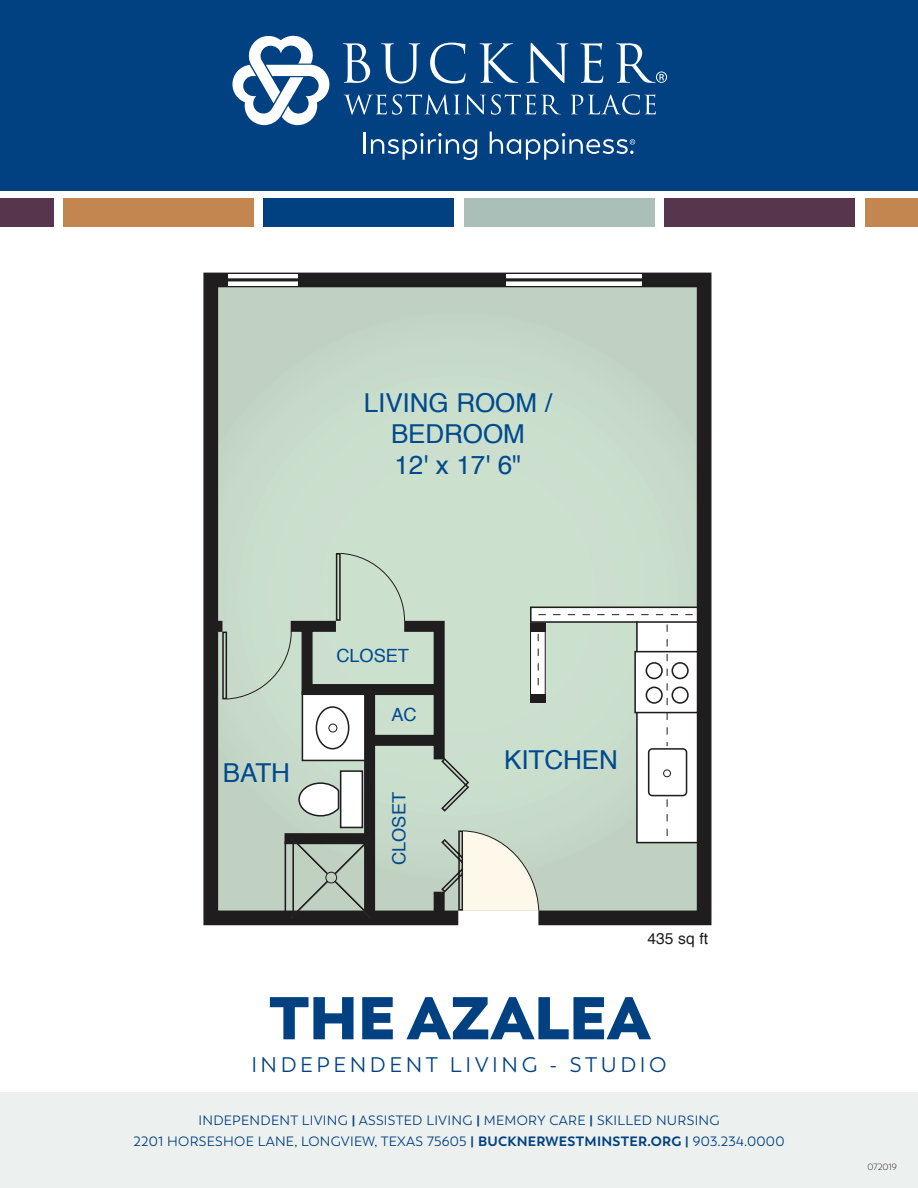
<style>
.page{position:relative;width:918px;height:1188px;background:#fff}
.page>*{position:absolute;margin:0;border:0;box-sizing:border-box;transform-origin:0 0}
.t1{font:800 60px "Trenda";color:#014181}
.t2{font:26.1px/31.2px "Helvetica";letter-spacing:-.005em;color:#004a8d;text-align:center}
.t3{font:21px "Trenda";letter-spacing:.17em;color:#014181}
.t4{font:18.3px "Helvetica";letter-spacing:-.005em;color:#004a8d}
.t5{font:15.6px "Helvetica";color:#201d1e}
.t6{font:13.5px/21px "Trenda";letter-spacing:.02em;color:#014181;text-align:center}
.t7{font:300 9px "Trenda";color:#231f20}
.s1{font-weight:700}
</style>
<div class="page">
<div style="left:0;top:0;width:918px;height:190px;background:#014181"></div>
<div style="left:0;top:1093px;width:918px;height:95px;background:#ecf0ef"></div>
<div style="left:63px;top:199px;width:191px;height:28px;background:#c38650"></div>
<div style="left:264px;top:199px;width:190px;height:28px;background:#014181"></div>
<div style="left:865px;top:199px;width:53px;height:28px;background:#c38650"></div>
<div style="left:0;top:199px;width:53px;height:28px;background:#56354d"></div>
<div style="left:464px;top:199px;width:191px;height:28px;background:#aabfb7"></div>
<div style="left:665px;top:199px;width:190px;height:28px;background:#56354d"></div>
<svg style="left:203px;top:272px;width:509px;height:654px;background:#b5c5b7"></svg>
<svg style="left:204px;top:615px;width:246px;height:310px;background:#a2aea3"></svg>
<div style="left:530px;top:607px;width:171px;height:16px;border:2px solid #201d1e"></div>
<svg style="left:290px;top:770px;width:83px;height:149px"></svg>
<hr style="left:292px;top:841px;width:2px;height:72px;background:#201d1e">
<hr style="left:285px;top:841px;width:1px;height:72px;background:#201d1e">
<svg style="left:506px;top:274px;width:136px;height:11px"></svg>
<hr style="left:504px;top:278px;width:140px;height:3px;background:#201d1e">
<svg style="left:228px;top:274px;width:70px;height:11px"></svg>
<hr style="left:228px;top:278px;width:70px;height:3px;background:#201d1e">
<div style="left:336px;top:553px;width:5px;height:68px;border:2px solid #201d1e"></div>
<div style="left:340px;top:553px;width:65px;height:69px;background:#cce0ce"></div>
<div style="left:222px;top:632px;width:5px;height:67px;border:2px solid #201d1e"></div>
<svg style="left:226px;top:631px;width:66px;height:69px;background:#c2d5c4"></svg>
<svg style="left:440px;top:614px;width:264px;height:297px"></svg>
<svg style="left:232px;top:36px;width:97px;height:89px"></svg>
<svg style="left:343px;top:43px;width:324px;height:41px"></svg>
<svg style="left:344px;top:94px;width:217px;height:21px"></svg>
<svg style="left:571px;top:94px;width:85px;height:21px"></svg>
<hr style="left:363px;top:132px;width:2px;height:22px;background:#fff">
<svg style="left:371px;top:133px;width:106px;height:27px"></svg>
<svg style="left:490px;top:132px;width:145px;height:28px"></svg>
<h2 class="t2" style="left:364px;top:388px;width:190px">LIVING ROOM /<br>BEDROOM<br>12' x 17' 6"</h2>
<h3 class="t4" style="left:336px;top:641px;width:74px">CLOSET</h3>
<h2 class="t2" style="left:223px;top:758px;width:69px">BATH</h2>
<h3 class="t4" style="left:392px;top:701px;width:27px">AC</h3>
<h3 class="t4" style="left:385px;top:865px;width:74px;rotate:-90deg">CLOSET</h3>
<h2 class="t2" style="left:504px;top:745px;width:115px">KITCHEN</h2>
<p class="t5" style="left:647px;top:926px;width:62px">435 sq ft</p>
<h1 class="t1" style="left:269px;top:979px;width:383px">THE AZALEA</h1>
<h3 class="t3" style="left:251px;top:1053px;width:417px">INDEPENDENT LIVING - STUDIO</h3>
<p class="t6" style="left:133px;top:1110px;width:653px">INDEPENDENT LIVING <span class="s1">|</span> ASSISTED LIVING <span class="s1">|</span> MEMORY CARE <span class="s1">|</span> SKILLED NURSING<br>2201 HORSESHOE LANE, LONGVIEW, TEXAS 75605 <span class="s1">| BUCKNERWESTMINSTER.ORG |</span> 903.234.0000</p>
<p class="t7" style="left:867px;top:1161px;width:31px">072019</p>
</div>
